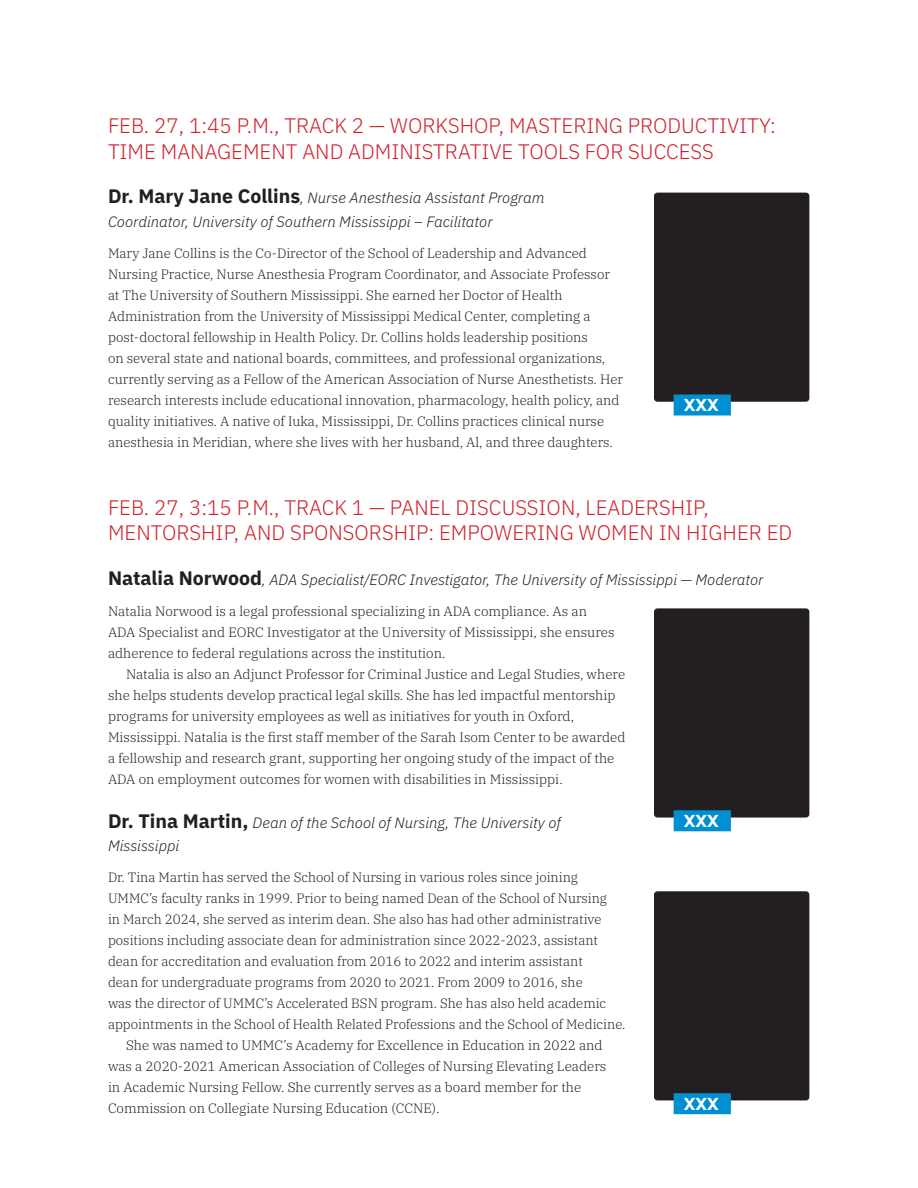
<style>
.page{position:relative;width:918px;height:1188px;background:#fff}
.page>*{position:absolute;margin:0;border:0;box-sizing:border-box;transform-origin:0 0}
.t1{font:300 21px/25.5px "IBM Plex Sans";color:#d0202c}
.t2{font:18px "Backfired";letter-spacing:.025em;color:#fff}
.t3{font:italic 300 15px/23.4px "IBM Plex Sans";color:#231f20}
.t4{font:300 13.5px/21px "IBM Plex Serif";color:#231f20}
.s1{font-weight:700;font-style:normal;font-size:19.5px}
</style>
<div class="page">
<div style="left:654px;top:193px;width:155px;height:209px;background:#231f20;border-radius:3px"></div>
<div style="left:674px;top:394px;width:57px;height:22px;background:#008fd0"></div>
<div style="left:654px;top:608px;width:155px;height:210px;background:#231f20;border-radius:3px"></div>
<div style="left:674px;top:810px;width:57px;height:21px;background:#008fd0"></div>
<div style="left:654px;top:891px;width:155px;height:209px;background:#231f20;border-radius:3px"></div>
<div style="left:674px;top:1093px;width:57px;height:21px;background:#008fd0"></div>
<p class="t1" style="left:108px;top:111px;width:670px">FEB. 27, 1:45 P.M., TRACK 2 — WORKSHOP, MASTERING PRODUCTIVITY:<br>TIME MANAGEMENT AND ADMINISTRATIVE TOOLS FOR SUCCESS</p>
<p class="t3" style="left:108px;top:185px;width:438px"><span class="s1">Dr. Mary Jane Collins</span>, Nurse Anesthesia Assistant Program<br>Coordinator, University of Southern Mississippi – Facilitator</p>
<p class="t4" style="left:108px;top:242px;width:517px">Mary Jane Collins is the Co-Director of the School of Leadership and Advanced Nursing Practice, Nurse Anesthesia Program Coordinator, and Associate Professor at The University of Southern Mississippi. She earned her Doctor of Health Administration from the University of Mississippi Medical Center, completing a post-doctoral fellowship in Health Policy. Dr. Collins holds leadership positions<br>on several state and national boards, committees, and professional organizations, currently serving as a Fellow of the American Association of Nurse Anesthetists. Her research interests include educational innovation, pharmacology, health policy, and quality initiatives. A native of Iuka, Mississippi, Dr. Collins practices clinical nurse anesthesia in Meridian, where she lives with her husband, Al, and three daughters.</p>
<p class="t2" style="left:684px;top:399px;width:36px">XXX</p>
<p class="t1" style="left:108px;top:493px;width:686px">FEB. 27, 3:15 P.M., TRACK 1 — PANEL DISCUSSION, LEADERSHIP,<br>MENTORSHIP, AND SPONSORSHIP: EMPOWERING WOMEN IN HIGHER ED</p>
<p class="t3" style="left:108px;top:566px;width:657px"><span class="s1">Natalia Norwood</span>, ADA Specialist/EORC Investigator, The University of Mississippi — Moderator</p>
<p class="t4" style="left:108px;top:600px;width:508px">Natalia Norwood is a legal professional specializing in ADA compliance. As an<br>ADA Specialist and EORC Investigator at the University of Mississippi, she ensures adherence to federal regulations across the institution.</p>
<p class="t4" style="left:108px;top:663px;width:519px;text-indent:18px">Natalia is also an Adjunct Professor for Criminal Justice and Legal Studies, where she helps students develop practical legal skills. She has led impactful mentorship programs for university employees as well as initiatives for youth in Oxford, Mississippi. Natalia is the first staff member of the Sarah Isom Center to be awarded a fellowship and research grant, supporting her ongoing study of the impact of the ADA on employment outcomes for women with disabilities in Mississippi.</p>
<p class="t3" style="left:108px;top:811px;width:455px;line-height:22.5px"><span class="s1">Dr. Tina Martin,</span> Dean of the School of Nursing, The University of<br>Mississippi</p>
<p class="t4" style="left:108px;top:866px;width:519px">Dr. Tina Martin has served the School of Nursing in various roles since joining UMMC’s faculty ranks in 1999. Prior to being named Dean of the School of Nursing<br>in March 2024, she served as interim dean. She also has had other administrative positions including associate dean for administration since 2022-2023, assistant dean for accreditation and evaluation from 2016 to 2022 and interim assistant<br>dean for undergraduate programs from 2020 to 2021. From 2009 to 2016, she<br>was the director of UMMC’s Accelerated BSN program. She has also held academic appointments in the School of Health Related Professions and the School of Medicine.</p>
<p class="t4" style="left:108px;top:1034px;width:500px;text-indent:18px">She was named to UMMC’s Academy for Excellence in Education in 2022 and was a 2020-2021 American Association of Colleges of Nursing Elevating Leaders in Academic Nursing Fellow. She currently serves as a board member for the Commission on Collegiate Nursing Education (CCNE).</p>
<p class="t2" style="left:684px;top:814px;width:36px">XXX</p>
<p class="t2" style="left:684px;top:1097px;width:36px">XXX</p>
</div>
